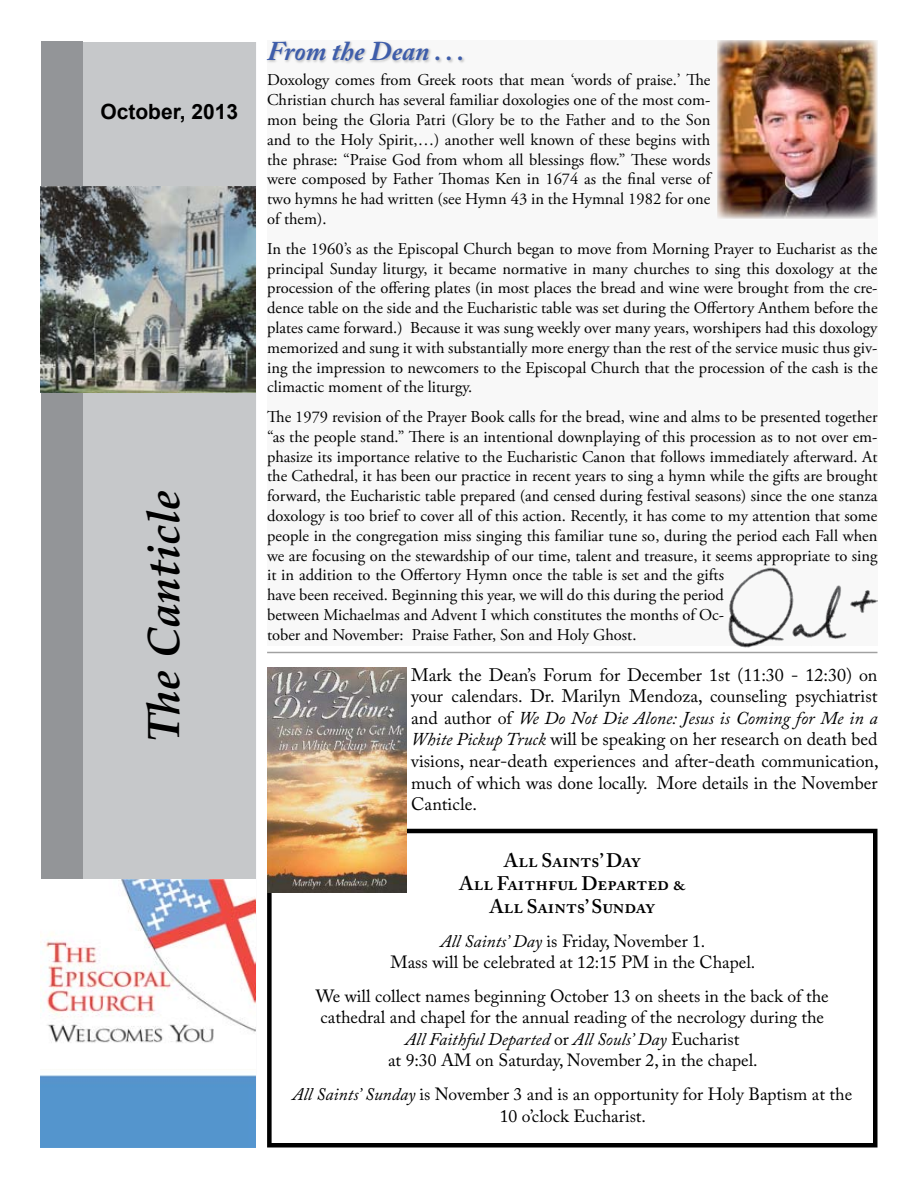
<style>
.page{position:relative;width:918px;height:1188px;background:#fff}
.page>*{position:absolute;margin:0;border:0;box-sizing:border-box;transform-origin:0 0}
.t1{font:italic 700 45px "Palatino Linotype";color:#000}
.t2{font:italic 700 27px "Adobe Caslon Pro";color:#3e5daa}
.t3{font:700 21px "Arial";color:#000}
.t4{font:600 19.5px/23.4px "Adobe Caslon Pro";color:#000;text-align:center}
.t5{font:18px/21.6px "Adobe Caslon Pro";color:#000;text-align:justify}
.t6{font:17.7px/21.1px "Adobe Caslon Pro";color:#000;text-align:center}
.t7{font:16.5px/19.8px "Adobe Garamond Pro";color:#000;text-align:justify}
.s1{font-style:italic}
</style>
<div class="page">
<div style="left:267px;top:40px;width:611px;height:606px;background:#f8f8f8"></div>
<img style="left:717px;top:40px;width:161px;height:179px">
<img style="left:728px;top:567px;width:150px;height:81px">
<div style="left:266px;top:40px;width:201px;height:26px;background:#000;opacity:.25"></div>
<hr style="left:267px;top:652px;width:611px;height:1px;background:#000">
<div style="left:267px;top:829px;width:611px;height:319px;border:4px solid #000"></div>
<img style="left:267px;top:668px;width:140px;height:224px">
<div style="left:42px;top:41px;width:215px;height:1079px;background:#c6c8ca"></div>
<div style="left:41px;top:41px;width:42px;height:1079px;background:#939598"></div>
<img style="left:40px;top:879px;width:215px;height:269px">
<img style="left:40px;top:187px;width:216px;height:206px">
<p class="t3" style="left:100px;top:98px;width:139px">October, 2013</p>
<h1 class="t1" style="left:132px;top:742px;width:254px;rotate:-90deg">The Canticle</h1>
<h2 class="t2" style="left:267px;top:35px;width:199px">From the Dean . . .</h2>
<p class="t7" style="left:267px;top:71px;width:445px">Doxology comes from Greek roots that mean ‘words of praise.’ The Christian church has several familiar doxologies one of the most com&shy;mon being the Gloria Patri (Glory be to the Father and to the Son and to the Holy Spirit,…) another well known of these begins with the phrase: “Praise God from whom all blessings flow.” These words were composed by Father Thomas Ken in 1674 as the final verse of two hymns he had written (see Hymn 43 in the Hymnal 1982 for one of them).</p>
<p class="t7" style="left:267px;top:239px;width:612px">In the 1960’s as the Episcopal Church began to move from Morning Prayer to Eucharist as the principal Sunday liturgy, it became normative in many churches to sing this doxology at the procession of the offering plates (in most places the bread and wine were brought from the cre&shy;dence table on the side and the Eucharistic table was set during the Offertory Anthem before the plates came forward.) Because it was sung weekly over many years, worshipers had this doxology memorized and sung it with substantially more energy than the rest of the service music thus giv&shy;ing the impression to newcomers to the Episcopal Church that the procession of the cash is the climactic moment of the liturgy.</p>
<p class="t7" style="left:267px;top:408px;width:612px;text-align:left">The 1979 revision of the Prayer Book calls for the bread, wine and alms to be presented together “as the people stand.” There is an intentional downplaying of this procession as to not over em&shy;phasize its importance relative to the Eucharistic Canon that follows immediately afterward. At the Cathedral, it has been our practice in recent years to sing a hymn while the gifts are brought forward, the Eucharistic table prepared (and censed during festival seasons) since the one stanza doxology is too brief to cover all of this action. Recently, it has come to my attention that some people in the congregation miss singing this familiar tune so, during the period each Fall when we are focusing on the stewardship of our time, talent and treasure, it seems appropriate to sing it in addition to the Offertory Hymn once the table is set and the gifts<br>have been received. Beginning this year, we will do this during the period<br>between Michaelmas and Advent I which constitutes the months of Oc-<br>tober and November: Praise Father, Son and Holy Ghost.</p>
<p class="t5" style="left:411px;top:664px;width:469px">Mark the Dean’s Forum for December 1st (11:30 - 12:30) on your calendars. Dr. Marilyn Mendoza, counseling psychiatrist and author of <span class="s1">We Do Not Die Alone: Jesus is Coming for Me in a White Pickup Truck</span> will be speaking on her research on death bed visions, near-death experiences and after-death communication, much of which was done locally. More details in the November Canticle.</p>
<p class="t4" style="left:459px;top:848px;width:228px">All Saints’ Day<br>All Faithful Departed &amp;<br>All Saints’ Sunday</p>
<p class="t6" style="left:390px;top:930px;width:366px"><span class="s1">All Saints’ Day</span> is Friday, November 1.<br>Mass will be celebrated at 12:15 PM in the Chapel.</p>
<p class="t6" style="left:316px;top:986px;width:515px">We will collect names beginning October 13 on sheets in the back of the cathedral and chapel for the annual reading of the necrology during the <span class="s1">All Faithful Departed</span> or <span class="s1">All Souls’ Day</span> Eucharist<br>at 9:30 AM on Saturday, November 2, in the chapel.</p>
<p class="t6" style="left:292px;top:1084px;width:561px"><span class="s1">All Saints’ Sunday</span> is November 3 and is an opportunity for Holy Baptism at the<br>10 o’clock Eucharist.</p>
</div>
